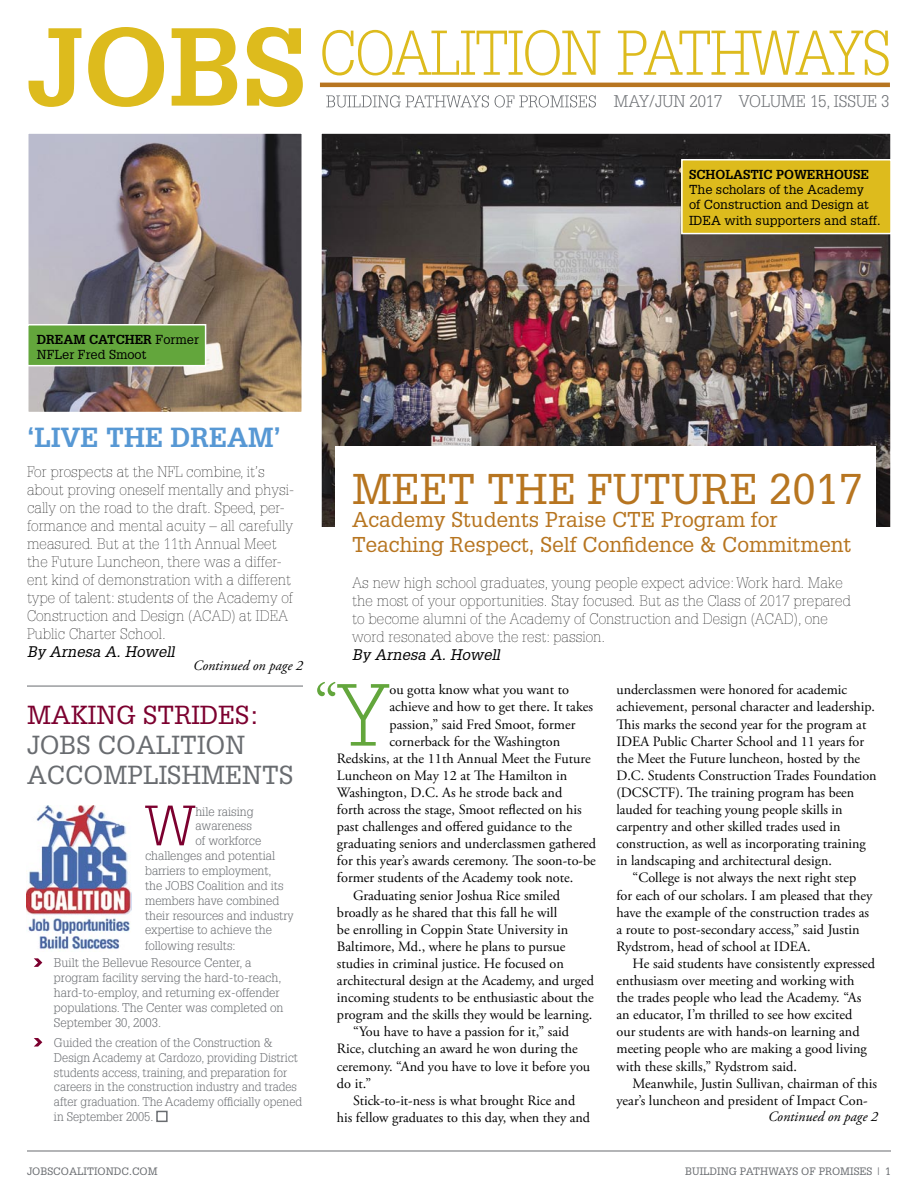
<style>
.page{position:relative;width:918px;height:1188px;background:#fff}
.page>*{position:absolute;margin:0;border:0;box-sizing:border-box;transform-origin:0 0}
.body_text{font:300 85.95px "Glypha LT Std";color:#63a63c}
.body_text-2{font:61.8px "Adobe Garamond Pro";color:#63a63c}
.Strides__body_text{font:300 55.5px "Glypha LT Std";color:#7c002f}
.t1{font:42px "Glypha LT Std";color:#b77520}
.t2{font:700 27px "Glypha LT Std";color:#5798d4}
.t3{font:25.5px "Glypha LT Std";color:#696c70}
.t4{font:25.5px "Glypha LT Std";color:#7c002f}
.t5{font:21px/25.5px "Glypha LT Std";color:#b77520}
.t6{font:300 16.5px "Glypha LT Std";color:#696c70}
.t7{font:100 15px/18px "Glypha LT Std";color:#000}
.t8{font:italic 15px "Glypha LT Std";color:#000}
.body_text-3{font:14.25px/17.1px "Adobe Garamond Pro";color:#000}
.Continued_on{font:italic 14.25px "Adobe Garamond Pro";color:#000}
.t9{font:12.75px/15.3px "Glypha LT Std";color:#000}
.Strides__hanging_indent{font:300 12.3px/14.9px "Glypha LT Std";color:#696c70}
.Strides__body_text-2{font:300 12.3px "Glypha LT Std";color:#696c70}
.footer_right{font:10.5px "Glypha LT Std";color:#696c70}
.s1{font-weight:700}
</style>
<div class="page">
<img style="left:323px;top:135px;width:566px;height:392px">
<hr style="left:27px;top:1151px;width:864px;height:1px;background:#696c70">
<svg style="left:618px;top:30px;width:271px;height:45px"></svg>
<svg style="left:28px;top:28px;width:53px;height:79px"></svg>
<svg style="left:88px;top:27px;width:76px;height:80px"></svg>
<svg style="left:172px;top:28px;width:65px;height:78px"></svg>
<svg style="left:247px;top:27px;width:56px;height:80px"></svg>
<svg style="left:322px;top:30px;width:278px;height:45px"></svg>
<svg style="left:326px;top:95px;width:163px;height:12px"></svg>
<svg style="left:495px;top:95px;width:101px;height:12px"></svg>
<hr style="left:320px;top:83px;width:570px;height:4px;background:#b77520">
<svg style="left:34px;top:958px;width:8px;height:9px"></svg>
<svg style="left:34px;top:1038px;width:8px;height:9px"></svg>
<div style="left:156px;top:1111px;width:12px;height:11px;border:2px solid #696c70"></div>
<img style="left:27px;top:806px;width:105px;height:144px">
<hr style="left:27px;top:686px;width:276px;height:1px;background:#696c70">
<div style="left:335px;top:446px;width:541px;height:167px;background:#fff"></div>
<div style="left:682px;top:160px;width:209px;height:74px;background:#ddbb1d"></div>
<div style="left:681px;top:159px;width:211px;height:75px;border:2px solid #fff"></div>
<img style="left:30px;top:135px;width:270px;height:275px">
<div style="left:27px;top:132px;width:276px;height:281px;border:2px solid #fff"></div>
<div style="left:28px;top:325px;width:178px;height:41px;background:#63a63c"></div>
<div style="left:27px;top:324px;width:179px;height:42px;border:2px solid #fff"></div>
<p class="t6" style="left:614px;top:92px;width:277px">MAY/JUN 2017 VOLUME 15, ISSUE 3</p>
<p class="t9" style="left:689px;top:166px;width:193px"><span class="s1">SCHOLASTIC POWERHOUSE<br></span>The scholars of the Academy<br>of Construction and Design at<br>IDEA with supporters and staff.</p>
<p class="t9" style="left:37px;top:331px;width:164px"><span class="s1">DREAM CATCHER</span> Former<br>NFLer Fred Smoot</p>
<p class="t2" style="left:27px;top:420px;width:256px">‘LIVE THE DREAM’</p>
<p class="t7" style="left:27px;top:463px;width:269px">For prospects at the NFL combine, it’s about proving oneself mentally and physi&shy;cally on the road to the draft. Speed, per&shy;formance and mental acuity – all carefully measured. But at the 11th Annual Meet the Future Luncheon, there was a differ&shy;ent kind of demonstration with a different type of talent: students of the Academy of Construction and Design (ACAD) at IDEA Public Charter School.</p>
<p class="t8" style="left:27px;top:643px;width:149px">By Arnesa A. Howell</p>
<p class="Continued_on" style="left:193px;top:657px;width:111px">Continued on page 2</p>
<p class="t4" style="left:27px;top:699px;width:234px">MAKING STRIDES:</p>
<p class="t3" style="left:27px;top:729px;width:220px">JOBS COALITION</p>
<p class="t3" style="left:27px;top:759px;width:268px">ACCOMPLISHMENTS</p>
<p class="Strides__body_text" style="left:145px;top:794px;width:52px">W</p>
<p class="Strides__body_text-2" style="left:195px;top:804px;width:60px">hile raising</p>
<p class="Strides__body_text-2" style="left:195px;top:819px;width:58px">awareness</p>
<p class="Strides__body_text-2" style="left:195px;top:834px;width:67px">of workforce</p>
<p class="Strides__body_text-2" style="left:145px;top:849px;width:131px">challenges and potential</p>
<p class="Strides__body_text-2" style="left:145px;top:864px;width:128px">barriers to employment,</p>
<p class="Strides__body_text-2" style="left:145px;top:879px;width:140px">the JOBS Coalition and its</p>
<p class="Strides__body_text-2" style="left:145px;top:893px;width:136px">members have combined</p>
<p class="Strides__body_text-2" style="left:145px;top:908px;width:150px">their resources and industry</p>
<p class="Strides__body_text-2" style="left:145px;top:923px;width:128px">expertise to achieve the</p>
<p class="Strides__body_text-2" style="left:145px;top:938px;width:92px">following results:</p>
<p class="Strides__hanging_indent" style="left:54px;top:956px;width:231px">Built the Bellevue Resource Center, a program facility serving the hard-to-reach, hard-to-employ, and returning ex-offender populations. The Center was completed on September 30, 2003.</p>
<p class="Strides__hanging_indent" style="left:54px;top:1035px;width:250px">Guided the creation of the Construction &amp; Design Academy at Cardozo, providing District students access, training, and preparation for careers in the construction industry and trades after graduation. The Academy officially opened in September 2005.</p>
<p class="t1" style="left:352px;top:464px;width:512px">MEET THE FUTURE 2017</p>
<p class="t5" style="left:352px;top:506px;width:501px">Academy Students Praise CTE Program for<br>Teaching Respect, Self Confidence &amp; Commitment</p>
<p class="t7" style="left:352px;top:574px;width:500px">As new high school graduates, young people expect advice: Work hard. Make the most of your opportunities. Stay focused. But as the Class of 2017 prepared to become alumni of the Academy of Construction and Design (ACAD), one word resonated above the rest: passion.</p>
<p class="t8" style="left:352px;top:646px;width:149px">By Arnesa A. Howell</p>
<p class="body_text-2" style="left:314px;top:669px;width:26px">“</p>
<p class="body_text" style="left:337px;top:667px;width:54px">Y</p>
<p class="body_text-3" style="left:390px;top:682px;width:181px">ou gotta know what you want to</p>
<p class="body_text-3" style="left:390px;top:699px;width:205px">achieve and how to get there. It takes</p>
<p class="body_text-3" style="left:390px;top:716px;width:187px">passion,” said Fred Smoot, former</p>
<p class="body_text-3" style="left:390px;top:733px;width:172px">cornerback for the Washington</p>
<p class="body_text-3" style="left:337px;top:750px;width:255px">Redskins, at the 11th Annual Meet the Future</p>
<p class="body_text-3" style="left:337px;top:767px;width:232px">Luncheon on May 12 at The Hamilton in</p>
<p class="body_text-3" style="left:337px;top:784px;width:227px">Washington, D.C. As he strode back and</p>
<p class="body_text-3" style="left:337px;top:801px;width:246px">forth across the stage, Smoot reflected on his</p>
<p class="body_text-3" style="left:337px;top:819px;width:237px">past challenges and offered guidance to the</p>
<p class="body_text-3" style="left:337px;top:836px;width:261px">graduating seniors and underclassmen gathered</p>
<p class="body_text-3" style="left:337px;top:853px;width:260px">for this year’s awards ceremony. The soon-to-be</p>
<p class="body_text-3" style="left:337px;top:870px;width:238px">former students of the Academy took note.</p>
<p class="body_text-3" style="left:337px;top:887px;width:258px;text-indent:16px">Graduating senior Joshua Rice smiled broadly as he shared that this fall he will<br>be enrolling in Coppin State University in Baltimore, Md., where he plans to pursue studies in criminal justice. He focused on architectural design at the Academy, and urged incoming students to be enthusiastic about the program and the skills they would be learning.</p>
<p class="body_text-3" style="left:337px;top:1024px;width:255px;text-indent:16px">“You have to have a passion for it,” said<br>Rice, clutching an award he won during the ceremony. “And you have to love it before you do it.”</p>
<p class="body_text-3" style="left:337px;top:1092px;width:255px;text-align:center">Stick-to-it-ness is what brought Rice and<br>his fellow graduates to this day, when they and</p>
<p class="body_text-3" style="left:616px;top:682px;width:262px">underclassmen were honored for academic achievement, personal character and leadership.<br>This marks the second year for the program at IDEA Public Charter School and 11 years for the Meet the Future luncheon, hosted by the D.C. Students Construction Trades Foundation (DCSCTF). The training program has been lauded for teaching young people skills in carpentry and other skilled trades used in construction, as well as incorporating training in landscaping and architectural design.</p>
<p class="body_text-3" style="left:616px;top:870px;width:257px;text-indent:16px">“College is not always the next right step for each of our scholars. I am pleased that they have the example of the construction trades as a route to post-secondary access,” said Justin Rydstrom, head of school at IDEA.</p>
<p class="body_text-3" style="left:616px;top:955px;width:260px;text-indent:16px">He said students have consistently expressed enthusiasm over meeting and working with the trades people who lead the Academy. “As an educator, I’m thrilled to see how excited<br>our students are with hands-on learning and meeting people who are making a good living with these skills,” Rydstrom said.</p>
<p class="body_text-3" style="left:616px;top:1075px;width:262px;text-indent:16px">Meanwhile, Justin Sullivan, chairman of this year’s luncheon and president of Impact Con-</p>
<p class="Continued_on" style="left:768px;top:1108px;width:111px">Continued on page 2</p>
<p class="footer_right" style="left:27px;top:1164px;width:132px">JOBSCOALITIONDC.COM</p>
<p class="footer_right" style="left:685px;top:1164px;width:207px">BUILDING PATHWAYS OF PROMISES | 1</p>
</div>
